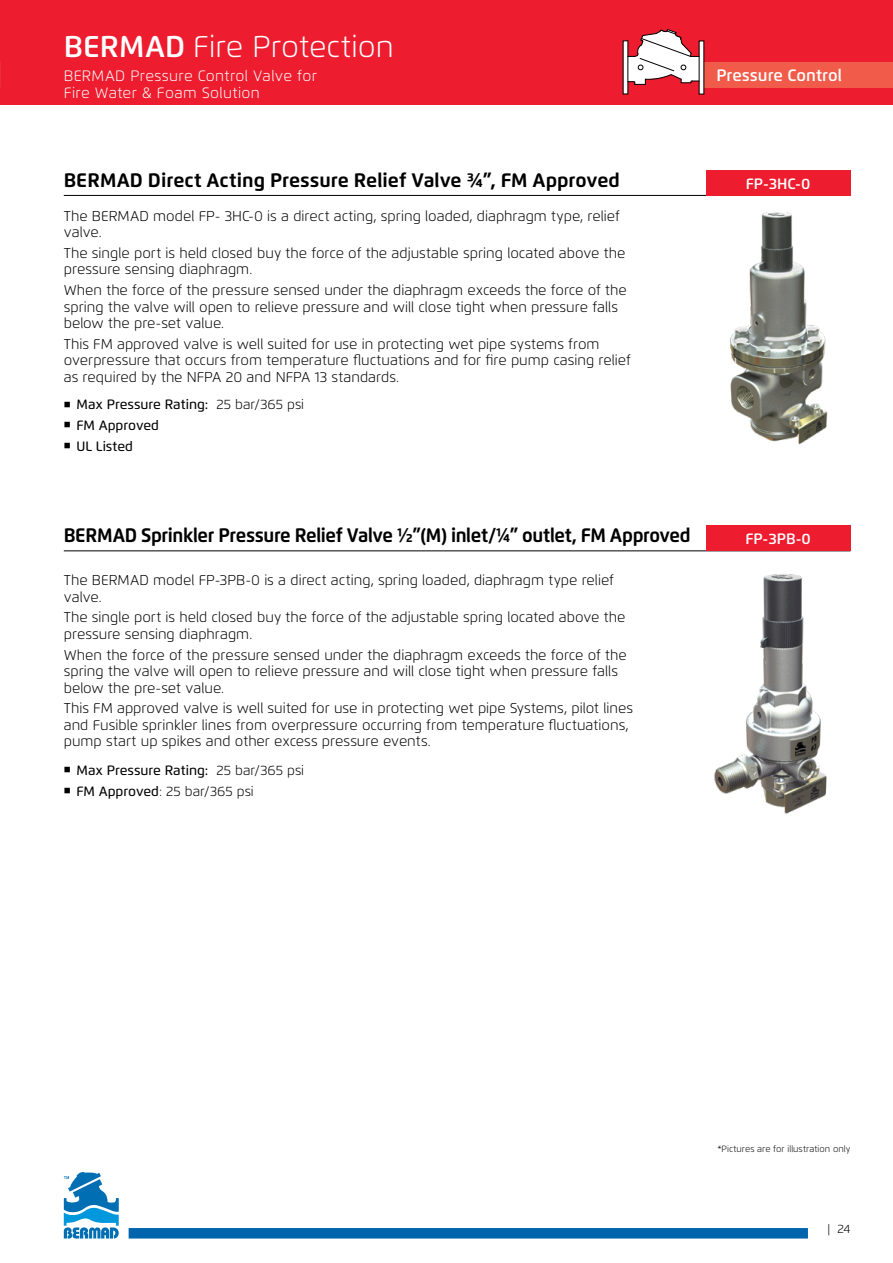
<style>
.page{position:relative;width:893px;height:1263px;background:#fff}
.page>*{position:absolute;margin:0;border:0;box-sizing:border-box;transform-origin:0 0}
.t1{font:300 30px "Flexo";color:#fff}
.model_kot{font:700 19.5px "Flexo";letter-spacing:-.015em;color:#000;scale:.95 1}
.model_kot-2{font:700 19.5px "Flexo";letter-spacing:-.015em;color:#000}
._2_series{font:600 16.5px "Flexo";color:#fff}
.New_white_hed{font:300 15px "Flexo";letter-spacing:.02em;color:#fff}
.model_square{font:600 15px "Flexo";color:#fff}
.Paragraph_Style_1{font:300 14.25px/16.5px "Flexo";color:#000}
.t2{font:500 13.5px "Flexo";color:#000}
.t3{font:300 13.5px "Flexo";letter-spacing:.005em;color:#000}
.t4{font:300 12px "Flexo";color:#000}
.t5{font:300 9px "Flexo";color:#000}
.s1{font-weight:600}
.s2{font-weight:300}
.s3{font-weight:500}
</style>
<div class="page">
<div style="left:0;top:0;width:893px;height:105px;background:#ed1c2e"></div>
<svg style="left:64px;top:1172px;width:55px;height:66px"></svg>
<div style="left:129px;top:1228px;width:679px;height:10px;background:#0165ad"></div>
<div style="left:702px;top:62px;width:191px;height:25px;background:#f15b4a"></div>
<svg style="left:622px;top:29px;width:83px;height:66px"></svg>
<hr style="left:64px;top:195px;width:786px;height:1px;background:#000">
<div style="left:706px;top:170px;width:144px;height:26px;background:#ed1c2e"></div>
<img style="left:730px;top:212px;width:98px;height:233px">
<hr style="left:64px;top:551px;width:786px;height:1px;background:#000">
<div style="left:706px;top:525px;width:144px;height:26px;background:#ed1c2e"></div>
<img style="left:714px;top:574px;width:113px;height:240px">
<h1 class="t1" style="left:64px;top:29px;width:332px"><span class="s1">BERMAD</span> Fire Protection</h1>
<p class="New_white_hed" style="left:64px;top:67px;width:255px">BERMAD Pressure Control Valve for</p>
<p class="_2_series" style="left:716px;top:65px;width:127px">Pressure Control</p>
<p class="New_white_hed" style="left:64px;top:84px;width:198px">Fire Water &amp; Foam Solution</p>
<p class="model_kot-2" style="left:64px;top:168px;width:558px">BERMAD Direct Acting Pressure Relief Valve ¾”, FM Approved</p>
<p class="model_square" style="left:746px;top:174px;width:66px">FP-3HC-0</p>
<p class="Paragraph_Style_1" style="left:64px;top:207px;width:558px">The BERMAD model FP- 3HC-0 is a direct acting, spring loaded, diaphragm type, relief valve.</p>
<p class="Paragraph_Style_1" style="left:64px;top:245px;width:563px">The single port is held closed buy the force of the adjustable spring located above the pressure sensing diaphragm.</p>
<p class="Paragraph_Style_1" style="left:64px;top:282px;width:564px">When the force of the pressure sensed under the diaphragm exceeds the force of the spring the valve will open to relieve pressure and will close tight when pressure falls below the pre-set value.</p>
<p class="Paragraph_Style_1" style="left:64px;top:336px;width:569px">This FM approved valve is well suited for use in protecting wet pipe systems from overpressure that occurs from temperature fluctuations and for fire pump casing relief as required by the NFPA 20 and NFPA 13 standards.</p>
<p class="t2" style="left:77px;top:396px;width:229px">Max Pressure Rating: <span class="s2">25 bar/365 psi</span></p>
<p class="t2" style="left:77px;top:417px;width:84px">FM Approved</p>
<p class="t2" style="left:77px;top:438px;width:58px">UL Listed</p>
<p class="model_kot" style="left:64px;top:523px;width:661px">BERMAD Sprinkler Pressure Relief Valve ½”(M) inlet/¼” outlet, FM Approved</p>
<p class="model_square" style="left:745px;top:530px;width:67px">FP-3PB-0</p>
<p class="Paragraph_Style_1" style="left:64px;top:572px;width:552px">The BERMAD model FP-3PB-0 is a direct acting, spring loaded, diaphragm type relief valve.</p>
<p class="Paragraph_Style_1" style="left:64px;top:609px;width:563px">The single port is held closed buy the force of the adjustable spring located above the pressure sensing diaphragm.</p>
<p class="Paragraph_Style_1" style="left:64px;top:646px;width:564px">When the force of the pressure sensed under the diaphragm exceeds the force of the spring the valve will open to relieve pressure and will close tight when pressure falls below the pre-set value.</p>
<p class="Paragraph_Style_1" style="left:64px;top:700px;width:571px">This FM approved valve is well suited for use in protecting wet pipe Systems, pilot lines and Fusible sprinkler lines from overpressure occurring from temperature fluctuations, pump start up spikes and other excess pressure events.</p>
<p class="t2" style="left:77px;top:762px;width:229px">Max Pressure Rating: <span class="s2">25 bar/365 psi</span></p>
<p class="t3" style="left:77px;top:783px;width:179px"><span class="s3">FM Approved</span>: 25 bar/365 psi</p>
<p class="t5" style="left:717px;top:1144px;width:135px">*Pictures are for illustration only</p>
<p class="t4" style="left:827px;top:1221px;width:25px">| 24</p>
</div>
